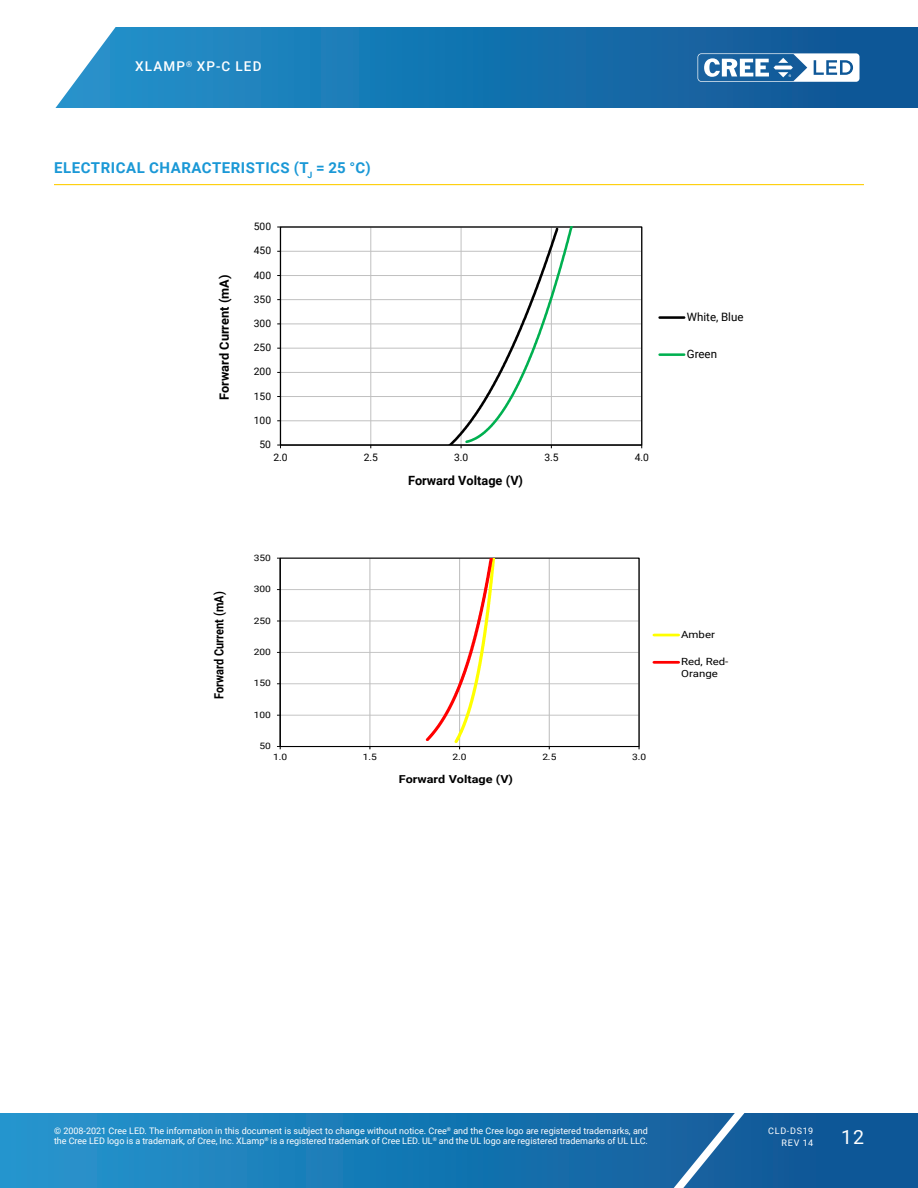
<style>
.page{position:relative;width:918px;height:1188px;background:#fff}
.page>*{position:absolute;margin:0;border:0;box-sizing:border-box;transform-origin:0 0}
.t1{font:19.5px "Roboto";color:#fff}
.Section_heading_with{font:700 15px "Roboto";letter-spacing:.035em;color:#1a98d6}
.t2{font:500 13.5px "Roboto";letter-spacing:.085em;color:#fff}
.t3{font:700 12.75px "Roboto";color:#000}
.t4{font:700 12.6px "Roboto";letter-spacing:-.005em;color:#000;scale:.86 1}
.t5{font:11.55px "Roboto";color:#000}
.t6{font:700 10.95px "Roboto";color:#000;scale:1.16 1}
.t7{font:10.35px "Roboto";letter-spacing:-.01em;color:#000}
.t8{font:9.9px/11.9px "Roboto";color:#000;scale:1.16 1}
.t9{font:9px/10.8px "Roboto";color:#fff}
.t10{font:9px/12px "Roboto";letter-spacing:.085em;color:#fff;text-align:right}
.t11{font:8.85px "Roboto";letter-spacing:-.01em;color:#000;scale:1.16 1}
</style>
<div class="page">
<svg style="left:0;top:1113px;width:918px;height:75px;background:#1876b2"></svg>
<svg style="left:644px;top:1113px;width:117px;height:75px;background:#296da6"></svg>
<svg style="left:55px;top:27px;width:863px;height:81px;background:#2078b2"></svg>
<svg style="left:698px;top:53px;width:162px;height:29px"></svg>
<hr style="left:54px;top:184px;width:810px;height:1px;background:#fece08">
<hr style="left:280px;top:420px;width:362px;height:1px;background:#c0c0c0">
<hr style="left:280px;top:396px;width:362px;height:1px;background:#c0c0c0">
<hr style="left:280px;top:372px;width:362px;height:1px;background:#c0c0c0">
<hr style="left:280px;top:348px;width:362px;height:1px;background:#c0c0c0">
<hr style="left:280px;top:323px;width:362px;height:1px;background:#c0c0c0">
<hr style="left:280px;top:299px;width:362px;height:1px;background:#c0c0c0">
<hr style="left:280px;top:275px;width:362px;height:1px;background:#c0c0c0">
<hr style="left:280px;top:251px;width:362px;height:1px;background:#c0c0c0">
<hr style="left:370px;top:227px;width:1px;height:218px;background:#c0c0c0">
<hr style="left:280px;top:227px;width:1px;height:218px;background:#000">
<hr style="left:280px;top:445px;width:362px;height:1px;background:#000">
<svg style="left:392px;top:227px;width:204px;height:221px"></svg>
<hr style="left:660px;top:316px;width:24px;height:3px;background:#000">
<hr style="left:660px;top:353px;width:24px;height:3px;background:#00b050">
<hr style="left:280px;top:715px;width:359px;height:1px;background:#c0c0c0">
<hr style="left:280px;top:683px;width:359px;height:1px;background:#c0c0c0">
<hr style="left:280px;top:652px;width:359px;height:1px;background:#c0c0c0">
<hr style="left:280px;top:621px;width:359px;height:1px;background:#c0c0c0">
<hr style="left:280px;top:589px;width:359px;height:1px;background:#c0c0c0">
<hr style="left:369px;top:558px;width:1px;height:189px;background:#c0c0c0">
<hr style="left:549px;top:558px;width:1px;height:189px;background:#c0c0c0">
<hr style="left:280px;top:558px;width:1px;height:189px;background:#000">
<hr style="left:280px;top:746px;width:359px;height:1px;background:#000">
<svg style="left:423px;top:558px;width:76px;height:191px"></svg>
<hr style="left:654px;top:634px;width:24px;height:3px;background:#ff0">
<hr style="left:654px;top:661px;width:24px;height:3px;background:#f00">
<h3 class="t2" style="left:135px;top:57px;width:128px">XLAMP<sup>®</sup> XP-C LED</h3>
<p class="Section_heading_with" style="left:54px;top:157px;width:318px">ELECTRICAL CHARACTERISTICS (T<sub>J</sub> = 25 °C)</p>
<p class="t7" style="left:254px;top:219px;width:19px">500</p>
<p class="t3" style="left:215px;top:400px;width:127px;rotate:-90deg">Forward Current (mA)</p>
<p class="t7" style="left:254px;top:243px;width:19px">450</p>
<p class="t7" style="left:254px;top:268px;width:19px">400</p>
<p class="t7" style="left:254px;top:292px;width:19px">350</p>
<p class="t7" style="left:254px;top:316px;width:19px">300</p>
<p class="t7" style="left:254px;top:340px;width:19px">250</p>
<p class="t7" style="left:254px;top:365px;width:19px">200</p>
<p class="t7" style="left:254px;top:389px;width:19px">150</p>
<p class="t7" style="left:254px;top:413px;width:19px">100</p>
<p class="t7" style="left:260px;top:437px;width:13px">50</p>
<p class="t7" style="left:273px;top:450px;width:16px">2.0</p>
<p class="t7" style="left:364px;top:450px;width:16px">2.5</p>
<p class="t7" style="left:454px;top:450px;width:16px">3.0</p>
<p class="t7" style="left:544px;top:450px;width:16px">3.5</p>
<p class="t7" style="left:635px;top:450px;width:16px">4.0</p>
<p class="t3" style="left:408px;top:471px;width:116px">Forward Voltage (V)</p>
<p class="t4" style="left:210px;top:699px;width:127px;rotate:-90deg">Forward Current (mA)</p>
<p class="t11" style="left:254px;top:551px;width:16px">350</p>
<p class="t11" style="left:254px;top:583px;width:16px">300</p>
<p class="t11" style="left:254px;top:614px;width:16px">250</p>
<p class="t11" style="left:254px;top:646px;width:16px">200</p>
<p class="t11" style="left:254px;top:677px;width:16px">150</p>
<p class="t11" style="left:254px;top:708px;width:16px">100</p>
<p class="t11" style="left:259px;top:740px;width:11px">50</p>
<p class="t11" style="left:273px;top:751px;width:14px">1.0</p>
<p class="t11" style="left:363px;top:751px;width:14px">1.5</p>
<p class="t11" style="left:453px;top:751px;width:14px">2.0</p>
<p class="t11" style="left:542px;top:751px;width:14px">2.5</p>
<p class="t11" style="left:632px;top:751px;width:14px">3.0</p>
<p class="t6" style="left:399px;top:771px;width:100px">Forward Voltage (V)</p>
<p class="t5" style="left:687px;top:309px;width:58px">White, Blue</p>
<p class="t5" style="left:687px;top:346px;width:32px">Green</p>
<p class="t8" style="left:681px;top:628px;width:31px">Amber</p>
<p class="t8" style="left:681px;top:655px;width:42px">Red, Red-<br>Orange</p>
<p class="t9" style="left:54px;top:1125px;width:596px">© 2008-2021 Cree LED. The information in this document is subject to change without notice. Cree<sup>®</sup> and the Cree logo are registered trademarks, and the Cree LED logo is a trademark, of Cree, Inc. XLamp<sup>®</sup> is a registered trademark of Cree LED. UL<sup>®</sup> and the UL logo are registered trademarks of UL LLC.</p>
<p class="t10" style="left:768px;top:1124px;width:47px">CLD-DS19<br>REV 14</p>
<h1 class="t1" style="left:841px;top:1123px;width:24px">12</h1>
</div>
